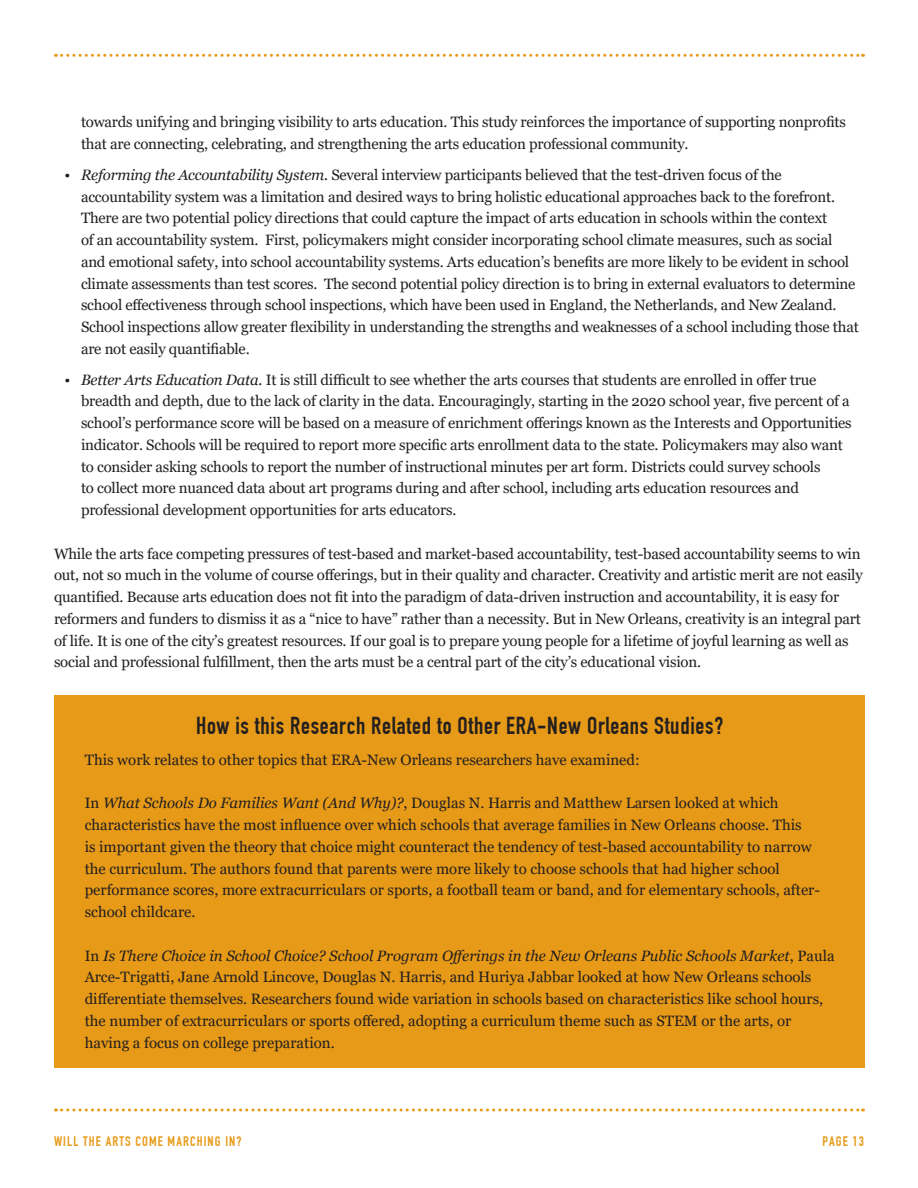
<style>
.page{position:relative;width:918px;height:1188px;background:#fff}
.page>*{position:absolute;margin:0;border:0;box-sizing:border-box;transform-origin:0 0}
.Box_Heading{font:24px "DIN Engschrift";letter-spacing:.03em;color:#231f20}
.t1{font:15px/21.8px "Georgia";letter-spacing:-.015em;color:#231f20}
.t2{font:13.5px "DIN Engschrift";letter-spacing:.08em;color:#e79a17}
.s1{font-style:italic}
</style>
<div class="page">
<svg style="left:56px;top:54px;width:807px;height:3px"></svg>
<svg style="left:56px;top:1108px;width:807px;height:4px"></svg>
<div style="left:55px;top:695px;width:810px;height:373px;background:#e79a17"></div>
<p class="t1" style="left:81px;top:112px;width:766px">towards unifying and bringing visibility to arts education. This study reinforces the importance of supporting nonprofits that are connecting, celebrating, and strengthening the arts education professional community.</p>
<p class="t1" style="left:81px;top:164px;width:779px;text-indent:-16px"><span class="s1">• Reforming the Accountability System.</span> Several interview participants believed that the test-driven focus of the accountability system was a limitation and desired ways to bring holistic educational approaches back to the forefront.<br>There are two potential policy directions that could capture the impact of arts education in schools within the context<br>of an accountability system. First, policymakers might consider incorporating school climate measures, such as social and emotional safety, into school accountability systems. Arts education’s benefits are more likely to be evident in school climate assessments than test scores. The second potential policy direction is to bring in external evaluators to determine school effectiveness through school inspections, which have been used in England, the Netherlands, and New Zealand.<br>School inspections allow greater flexibility in understanding the strengths and weaknesses of a school including those that are not easily quantifiable.</p>
<p class="t1" style="left:81px;top:369px;width:772px;text-indent:-16px"><span class="s1">• Better Arts Education Data.</span> It is still difficult to see whether the arts courses that students are enrolled in offer true breadth and depth, due to the lack of clarity in the data. Encouragingly, starting in the 2020 school year, five percent of a school’s performance score will be based on a measure of enrichment offerings known as the Interests and Opportunities indicator. Schools will be required to report more specific arts enrollment data to the state. Policymakers may also want to consider asking schools to report the number of instructional minutes per art form. Districts could survey schools<br>to collect more nuanced data about art programs during and after school, including arts education resources and professional development opportunities for arts educators.</p>
<p class="t1" style="left:54px;top:543px;width:810px">While the arts face competing pressures of test-based and market-based accountability, test-based accountability seems to win out, not so much in the volume of course offerings, but in their quality and character. Creativity and artistic merit are not easily quantified. Because arts education does not fit into the paradigm of data-driven instruction and accountability, it is easy for reformers and funders to dismiss it as a “nice to have” rather than a necessity. But in New Orleans, creativity is an integral part of life. It is one of the city’s greatest resources. If our goal is to prepare young people for a lifetime of joyful learning as well as social and professional fulfillment, then the arts must be a central part of the city’s educational vision.</p>
<p class="Box_Heading" style="left:196px;top:712px;width:529px">How is this Research Related to Other ERA-New Orleans Studies?</p>
<p class="t1" style="left:85px;top:749px;width:557px">This work relates to other topics that ERA-New Orleans researchers have examined:</p>
<p class="t1" style="left:85px;top:793px;width:737px">In <span class="s1">What Schools Do Families Want (And Why)?</span>, Douglas N. Harris and Matthew Larsen looked at which characteristics have the most influence over which schools that average families in New Orleans choose. This<br>is important given the theory that choice might counteract the tendency of test-based accountability to narrow the curriculum. The authors found that parents were more likely to choose schools that had higher school performance scores, more extracurriculars or sports, a football team or band, and for elementary schools, after&shy;school childcare.</p>
<p class="t1" style="left:85px;top:945px;width:751px">In <span class="s1">Is There Choice in School Choice? School Program Offerings in the New Orleans Public Schools Market</span>, Paula Arce-Trigatti, Jane Arnold Lincove, Douglas N. Harris, and Huriya Jabbar looked at how New Orleans schools differentiate themselves. Researchers found wide variation in schools based on characteristics like school hours, the number of extracurriculars or sports offered, adopting a curriculum theme such as STEM or the arts, or having a focus on college preparation.</p>
<p class="t2" style="left:54px;top:1133px;width:189px">WILL THE ARTS COME MARCHING IN?</p>
<p class="t2" style="left:822px;top:1133px;width:43px">PAGE 13</p>
</div>
